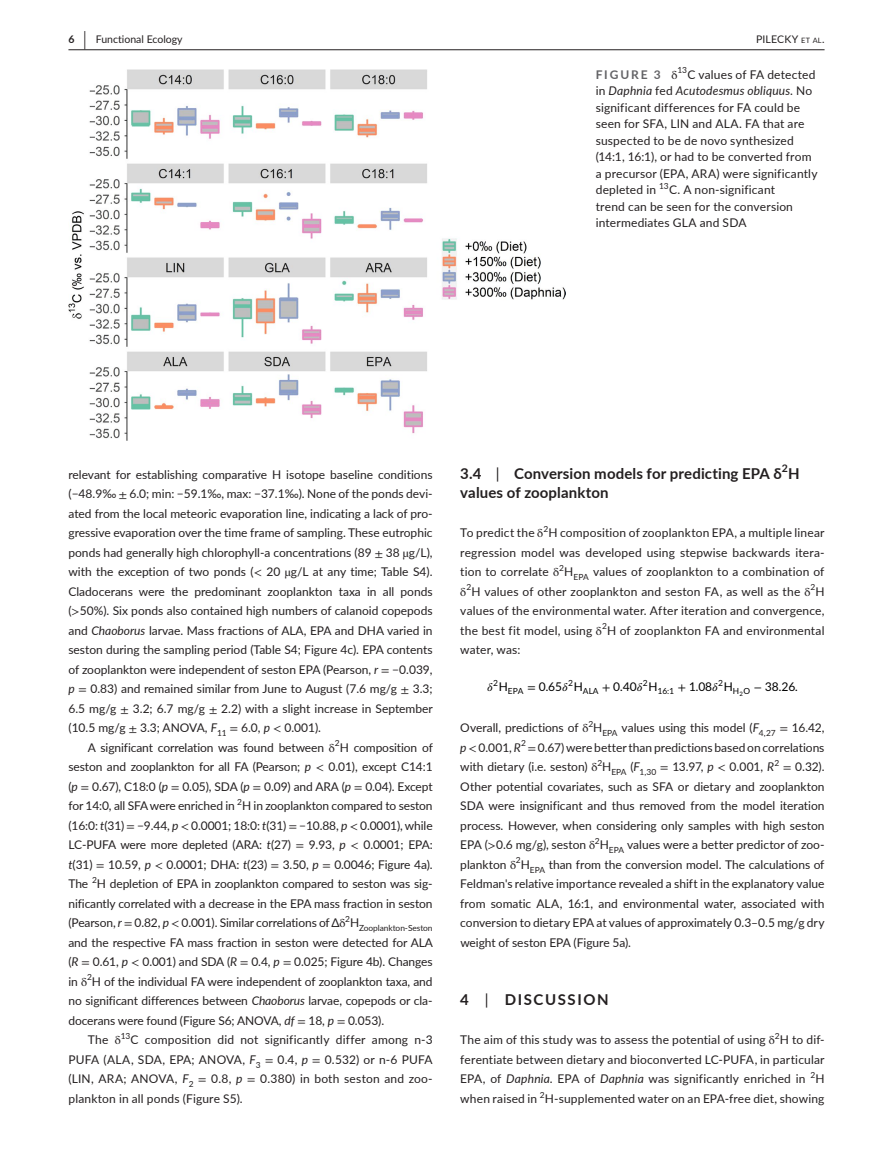
<style>
.page{position:relative;width:893px;height:1174px;background:#fff}
.page>*{position:absolute;margin:0;border:0;box-sizing:border-box;transform-origin:0 0}
.t1{font:700 15px "Lato";letter-spacing:.01em;color:#231f20}
.t2{font:700 15px "Lato";letter-spacing:.11em;color:#231f20}
.t3{font:12px/19.5px "Lato";letter-spacing:.005em;color:#231f20;text-align:justify}
.t4{font:12px "Lato";color:#000}
.t5{font:700 12px "Lato";letter-spacing:.16em;color:#636366}
.t6{font:10.5px "Lato";color:#231f20}
.t7{font:10.5px "Lato";letter-spacing:.015em;color:#231f20}
.t8{font:700 10.5px "Lato";color:#231f20}
.t9{font:8.4px/9.3px "Lato";letter-spacing:-.01em;color:#231f20}
.s1{font-size:19.5px}
.s2{font-size:7.35px}
.s3{font-family:"STIX";font-weight:400;color:#231f20}
.s4{font-style:italic}
.s5{font-family:"STIX"}
.s6{font-weight:400}
.s7{font-family:"STIX Math";font-style:italic}
.s8{font-family:"STIX Math"}
</style>
<div class="page">
<hr style="left:68px;top:49px;width:756px;height:1px;background:#231f20">
<img style="left:68px;top:69px;width:498px;height:371px">
<p class="t8" style="left:68px;top:31px;width:19px">6 <span class="s1">|</span></p>
<p class="t6" style="left:96px;top:31px;width:88px">Functional Ecology</p>
<p class="t7" style="left:756px;top:31px;width:70px">PILECKY <span class="s2">et al</span>.</p>
<p class="t5" style="left:596px;top:65px;width:83px">FIGURE 3 <span class="s3">δ</span></p>
<p class="t9" style="left:677px;top:65px;width:11px">13</p>
<p class="t3" style="left:596px;top:66px;width:223px;line-height:16.5px;text-align:left;text-indent:92px">C values of FA detected in <span class="s4">Daphnia</span> fed <span class="s4">Acutodesmus obliquus</span>. No significant differences for FA could be seen for SFA, LIN and ALA. FA that are suspected to be de novo synthesized (14:1, 16:1), or had to be converted from a precursor (EPA, ARA) were significantly depleted in</p>
<p class="t9" style="left:659px;top:181px;width:11px">13</p>
<p class="t3" style="left:596px;top:181px;width:199px;line-height:16.5px;text-align:left;text-indent:73px">C. A non-significant trend can be seen for the conversion intermediates GLA and SDA</p>
<p class="t3" style="left:68px;top:464px;width:366px">relevant for establishing comparative H isotope baseline conditions (−48.9‰ <span class="s5">±</span> 6.0; min: −59.1‰, max: −37.1‰). None of the ponds devi&shy;ated from the local meteoric evaporation line, indicating a lack of pro&shy;gressive evaporation over the time frame of sampling. These eutrophic ponds had generally high chlorophyll-a concentrations (89 <span class="s5">±</span> 38 <span class="s5">µ</span>g/L), with the exception of two ponds (<span class="s5">&lt;</span> 20 <span class="s5">µ</span>g/L at any time; Table S4).<br>Cladocerans were the predominant zooplankton taxa in all ponds (<span class="s5">&gt;</span>50%). Six ponds also contained high numbers of calanoid copepods and <span class="s4">Chaoborus</span> larvae. Mass fractions of ALA, EPA and DHA varied in seston during the sampling period (Table S4; Figure 4c). EPA contents of zooplankton were independent of seston EPA (Pearson, <span class="s4">r</span> <span class="s5">=</span> −0.039, <span class="s4">p</span> <span class="s5">=</span> 0.83) and remained similar from June to August (7.6 mg/g <span class="s5">±</span> 3.3; 6.5 mg/g <span class="s5">±</span> 3.2; 6.7 mg/g <span class="s5">±</span> 2.2) with a slight increase in September (10.5 mg/g <span class="s5">±</span> 3.3; ANOVA, <span class="s4">F</span><sub>11</sub> <span class="s5">=</span> 6.0, <span class="s4">p</span> <span class="s5">&lt;</span> 0.001).</p>
<p class="t3" style="left:88px;top:737px;width:346px">A significant correlation was found between <span class="s5">δ</span> H composition of</p>
<p class="t9" style="left:335px;top:738px;width:6px">2</p>
<p class="t3" style="left:68px;top:756px;width:366px">seston and zooplankton for all FA (Pearson; <span class="s4">p</span> <span class="s5">&lt;</span> 0.01), except C14:1 (<span class="s4">p</span> <span class="s5">=</span> 0.67), C18:0 (<span class="s4">p</span> <span class="s5">=</span> 0.05), SDA (<span class="s4">p</span> <span class="s5">=</span> 0.09) and ARA (<span class="s4">p</span> <span class="s5">=</span> 0.04). Except for 14:0, all SFA were enriched in <sup>2</sup>H in zooplankton compared to seston (16:0: <span class="s4">t</span>(31) <span class="s5">=</span> −9.44, <span class="s4">p</span> <span class="s5">&lt;</span> 0.0001; 18:0: <span class="s4">t</span>(31) <span class="s5">=</span> −10.88, <span class="s4">p</span> <span class="s5">&lt;</span> 0.0001), while LC-PUFA were more depleted (ARA: <span class="s4">t</span>(27) <span class="s5">=</span> 9.93, <span class="s4">p</span> <span class="s5">&lt;</span> 0.0001; EPA: <span class="s4">t</span>(31) <span class="s5">=</span> 10.59, <span class="s4">p</span> <span class="s5">&lt;</span> 0.0001; DHA: <span class="s4">t</span>(23) <span class="s5">=</span> 3.50, <span class="s4">p</span> <span class="s5">=</span> 0.0046; Figure 4a).<br>The</p>
<p class="t9" style="left:92px;top:875px;width:6px">2</p>
<p class="t3" style="left:68px;top:873px;width:366px;text-indent:28px">H depletion of EPA in zooplankton compared to seston was sig&shy;nificantly correlated with a decrease in the EPA mass fraction in seston (Pearson, <span class="s4">r</span> <span class="s5">=</span> 0.82, <span class="s4">p</span> <span class="s5">&lt;</span> 0.001). Similar correlations of ∆<span class="s5">δ</span></p>
<p class="t9" style="left:350px;top:914px;width:84px;text-indent:-5px">2<br><sup>H</sup>Zooplankton-Seston</p>
<p class="t3" style="left:68px;top:932px;width:366px">and the respective FA mass fraction in seston were detected for ALA (<span class="s4">R</span> <span class="s5">=</span> 0.61, <span class="s4">p</span> <span class="s5">&lt;</span> 0.001) and SDA (<span class="s4">R</span> <span class="s5">=</span> 0.4, <span class="s4">p</span> <span class="s5">=</span> 0.025; Figure 4b). Changes in <span class="s5">δ</span><sup>2</sup>H of the individual FA were independent of zooplankton taxa, and no significant differences between <span class="s4">Chaoborus</span> larvae, copepods or cla&shy;docerans were found (Figure S6; ANOVA, <span class="s4">df</span> <span class="s5">=</span> 18, <span class="s4">p</span> <span class="s5">=</span> 0.053).</p>
<p class="t3" style="left:68px;top:1029px;width:366px;text-indent:20px">The <span class="s5">δ</span><sup>13</sup>C composition did not significantly differ among n-3<br>PUFA (ALA, SDA, EPA; ANOVA, <span class="s4">F</span><sub>3</sub> <span class="s5">=</span> 0.4, <span class="s4">p</span> <span class="s5">=</span> 0.532) or n-6 PUFA (LIN, ARA; ANOVA, <span class="s4">F</span><sub>2</sub> <span class="s5">=</span> 0.8, <span class="s4">p</span> <span class="s5">=</span> 0.380) in both seston and zoo&shy;plankton in all ponds (Figure S5).</p>
<p class="t8" style="left:782px;top:460px;width:8px">2</p>
<p class="t1" style="left:460px;top:462px;width:341px">3.4 <span class="s6">|</span> Conversion models for predicting EPA δ H</p>
<p class="t1" style="left:460px;top:482px;width:150px">values of zooplankton</p>
<p class="t3" style="left:460px;top:522px;width:366px">To predict the <span class="s5">δ</span> H composition of zooplankton EPA, a multiple linear</p>
<p class="t9" style="left:543px;top:524px;width:6px">2</p>
<p class="t3" style="left:460px;top:542px;width:366px">regression model was developed using stepwise backwards itera&shy;tion to correlate <span class="s5">δ</span> H<sub>EPA</sub> values of zooplankton to a combination of</p>
<p class="t9" style="left:559px;top:563px;width:6px">2</p>
<p class="t3" style="left:460px;top:581px;width:366px"><span class="s5">δ</span> H values of other zooplankton and seston FA, as well as the <span class="s5">δ</span> H</p>
<p class="t9" style="left:466px;top:582px;width:6px">2</p>
<p class="t9" style="left:810px;top:582px;width:6px">2</p>
<p class="t3" style="left:460px;top:600px;width:366px">values of the environmental water. After iteration and convergence, the best fit model, using <span class="s5">δ</span> H of zooplankton FA and environmental</p>
<p class="t9" style="left:602px;top:621px;width:6px">2</p>
<p class="t3" style="left:460px;top:639px;width:62px">water, was:</p>
<p class="t4" style="left:487px;top:682px;width:312px"><span class="s7">𝛿</span><sup>2</sup>H<sub>EPA</sub> <span class="s8">=</span> 0.65<span class="s7">𝛿</span><sup>2</sup>H<sub>ALA</sub> <span class="s8">+</span> 0.40<span class="s7">𝛿</span><sup>2</sup>H<sub>16:1</sub> <span class="s8">+</span> 1.08<span class="s7">𝛿</span><sup>2</sup>H<sub>H</sub><sub>2</sub><sub>O</sub> <span class="s8">−</span> 38.26.</p>
<p class="t9" style="left:588px;top:719px;width:6px">2</p>
<p class="t3" style="left:460px;top:717px;width:366px">Overall, predictions of <span class="s5">δ</span> H<sub>EPA</sub> values using this model (<span class="s4">F</span><sub>4,27</sub> <span class="s5">=</span> 16.42,</p>
<p class="t3" style="left:460px;top:737px;width:62px"><span class="s4">p</span><span class="s5">&lt;</span>0.001, <span class="s4">R</span></p>
<p class="t9" style="left:521px;top:738px;width:6px">2</p>
<p class="t3" style="left:460px;top:737px;width:366px;text-indent:67px"><span class="s5">=</span>0.67) were better than predictions based on correlations with dietary (i.e. seston) <span class="s5">δ</span> H<sub>EPA</sub> (<span class="s4">F</span><sub>1,30</sub> <span class="s5">=</span> 13.97, <span class="s4">p</span> <span class="s5">&lt;</span> 0.001, <span class="s4">R</span></p>
<p class="t9" style="left:597px;top:758px;width:6px">2</p>
<p class="t9" style="left:774px;top:758px;width:6px">2</p>
<p class="t3" style="left:460px;top:756px;width:366px;text-indent:323px"><span class="s5">=</span> 0.32).<br>Other potential covariates, such as SFA or dietary and zooplankton SDA were insignificant and thus removed from the model iteration process. However, when considering only samples with high seston EPA (<span class="s5">&gt;</span>0.6 mg/g), seston <span class="s5">δ</span><sup>2</sup>H<sub>EPA</sub> values were a better predictor of zoo&shy;plankton <span class="s5">δ</span> H<sub>EPA</sub> than from the conversion model. The calculations of</p>
<p class="t9" style="left:516px;top:855px;width:6px">2</p>
<p class="t3" style="left:460px;top:873px;width:366px">Feldman's relative importance revealed a shift in the explanatory value from somatic ALA, 16:1, and environmental water, associated with conversion to dietary EPA at values of approximately 0.3–0.5 mg/g dry weight of seston EPA (Figure 5a).</p>
<p class="t2" style="left:460px;top:989px;width:150px">4 <span class="s6">|</span> DISCUSSION</p>
<p class="t3" style="left:460px;top:1029px;width:366px">The aim of this study was to assess the potential of using <span class="s5">δ</span><sup>2</sup>H to dif&shy;ferentiate between dietary and bioconverted LC-PUFA, in particular EPA, of <span class="s4">Daphnia</span>. EPA of <span class="s4">Daphnia</span> was significantly enriched in <sup>2</sup>H when raised in <sup>2</sup>H-supplemented water on an EPA-free diet, showing</p>
</div>
